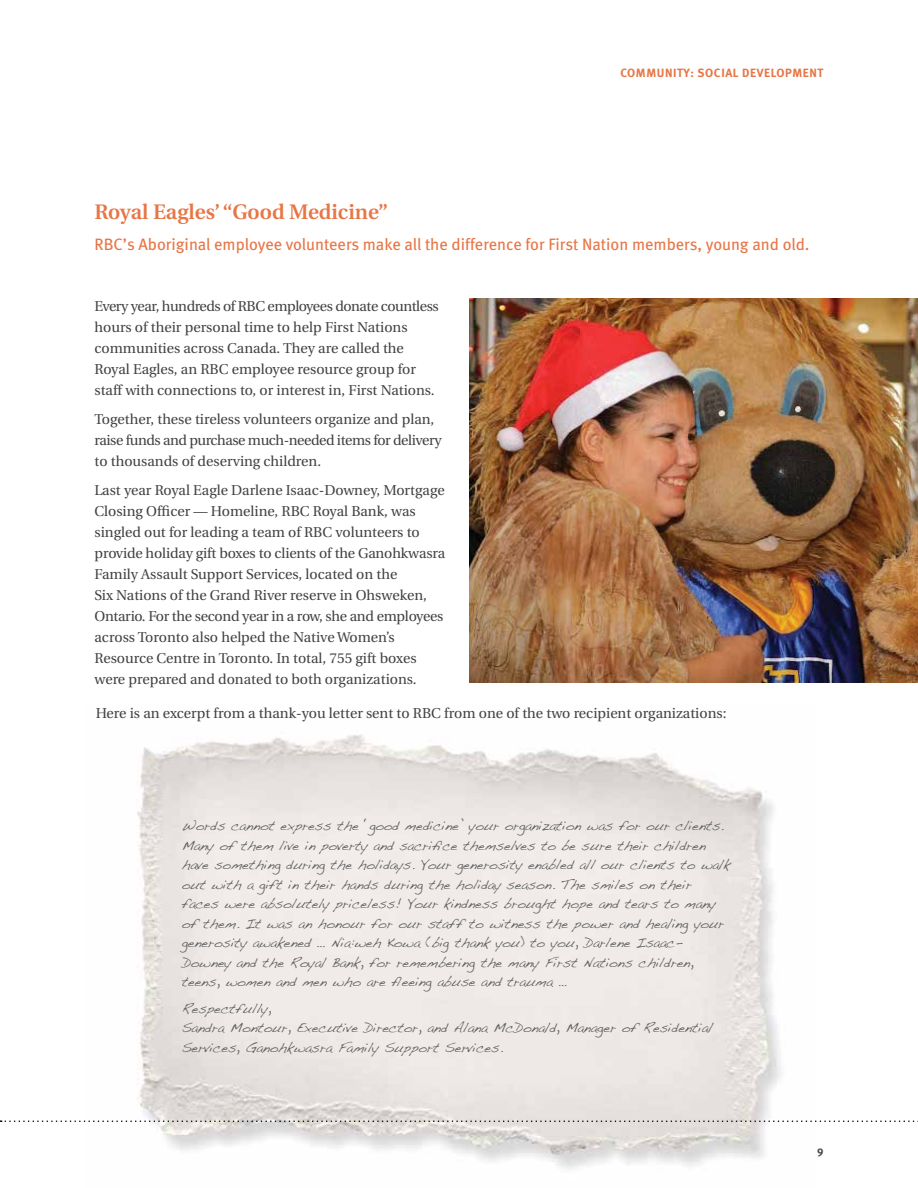
<style>
.page{position:relative;width:918px;height:1188px;background:#fff}
.page>*{position:absolute;margin:0;border:0;box-sizing:border-box;transform-origin:0 0}
.t1{font:600 21px "Utopia";color:#e77646}
.t2{font:16.5px "Meta Book LF";color:#e77646}
.t3{font:14.25px/21px "Utopia";color:#414042}
.t4{font:13.5px/19.5px "Handwriting Dakota";color:#636466}
.t5{font:12px "Meta Bold LF";letter-spacing:.05em;color:#e77646}
</style>
<div class="page">
<img style="left:470px;top:298px;width:448px;height:384px">
<img style="left:137px;top:735px;width:644px;height:434px">
<svg style="left:0;top:1120px;width:918px;height:2px"></svg>
<p class="t5" style="left:620px;top:66px;width:205px">COMM UNITY: SOCIAL DEVELOPM ENT</p>
<h1 class="t1" style="left:94px;top:200px;width:295px">Royal Eagles’ “Good Medicine”</h1>
<p class="t2" style="left:94px;top:235px;width:716px">RBC’s Aboriginal employee volunteers make all the difference for First Nation members, young and old.</p>
<p class="t3" style="left:94px;top:296px;width:346px">Every year, hundreds of RBC employees donate countless hours of their personal time to help First Nations communities across Canada. They are called the Royal Eagles, an RBC employee resource group for staff with connections to, or interest in, First Nations.</p>
<p class="t3" style="left:94px;top:409px;width:349px">Together, these tireless volunteers organize and plan, raise funds and purchase much-needed items for delivery to thousands of deserving children.</p>
<p class="t3" style="left:94px;top:480px;width:352px">Last year Royal Eagle Darlene Isaac-Downey, Mortgage Closing Officer — Homeline, RBC Royal Bank, was singled out for leading a team of RBC volunteers to provide holiday gift boxes to clients of the Ganohkwasra Family Assault Support Services, located on the<br>Six Nations of the Grand River reserve in Ohsweken, Ontario. For the second year in a row, she and employees across Toronto also helped the Native Women’s Resource Centre in Toronto. In total, 755 gift boxes were prepared and donated to both organizations.</p>
<p class="t3" style="left:96px;top:703px;width:632px">Here is an excerpt from a thank-you letter sent to RBC from one of the two recipient organizations:</p>
<p class="t4" style="left:182px;top:816px;width:550px">Words cannot express the ‘good medicine’ your organization was for our clients.<br>Many of them live in poverty and sacrifice themselves to be sure their children have something during the holidays. Your generosity enabled all our clients to walk out with a gift in their hands during the holiday season. The smiles on their faces were absolutely priceless! Your kindness brought hope and tears to many of them. It was an honour for our staff to witness the power and healing your generosity awakened … Nia:weh Kowa (big thank you) to you, Darlene Isaac-Downey and the Royal Bank, for remembering the many First Nations children, teens, women and men who are fleeing abuse and trauma …</p>
<p class="t4" style="left:182px;top:998px;width:533px">Respectfully,<br>Sandra Montour, Executive Director, and Alana McDonald, Manager of Residential<br>Services, Ganohkwasra Family Support Services.</p>
</div>
